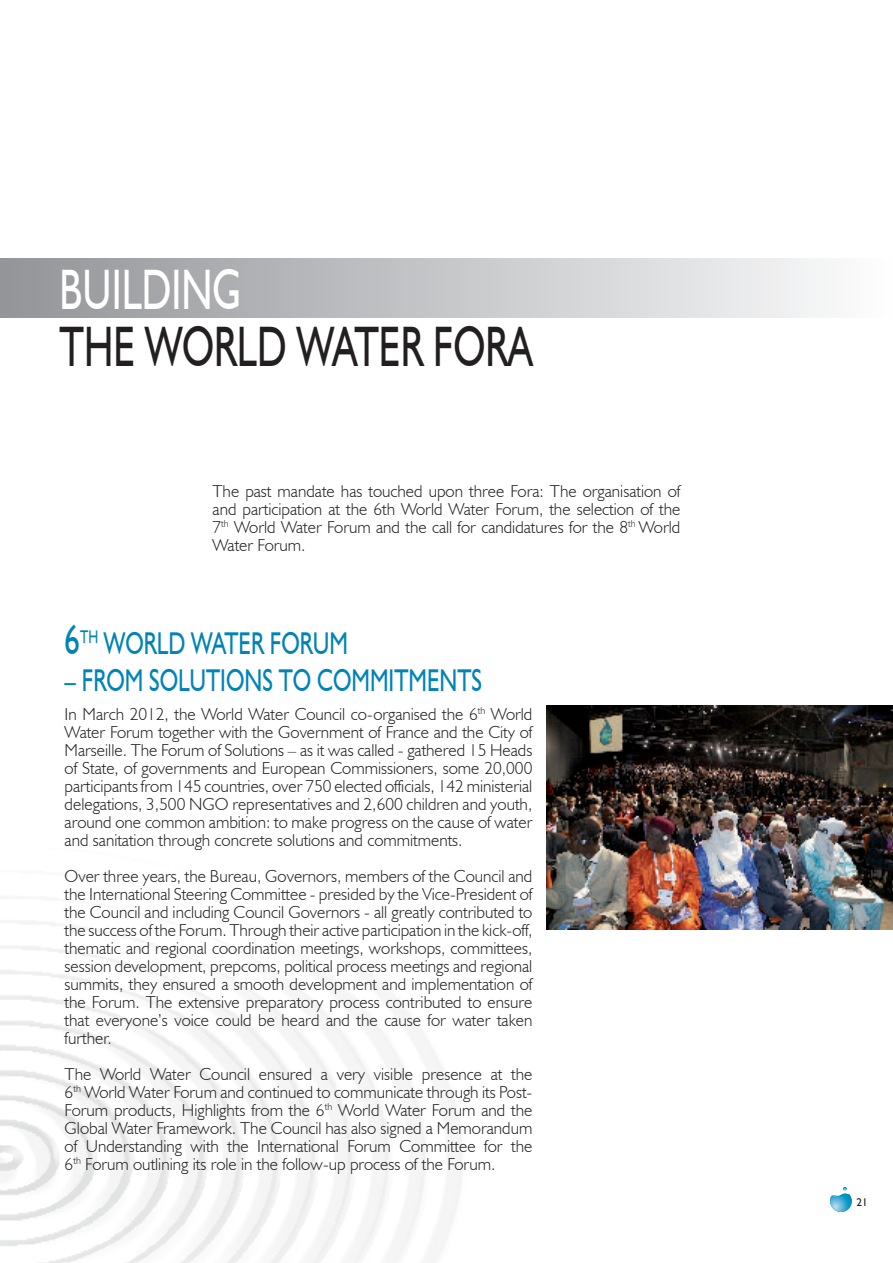
<style>
.page{position:relative;width:893px;height:1263px;background:#fff}
.page>*{position:absolute;margin:0;border:0;box-sizing:border-box;transform-origin:0 0}
.t1{font:57px "Humanist 521 BT";color:#231f20;scale:.7 1}
.t2{font:57px "Humanist 521 BT";color:#fff;scale:.7 1}
.t3{font:42px "Humanist 521 BT";color:#0083b6;scale:.73 1}
.t4{font:31.5px "Humanist 521 BT";color:#0083b6;scale:.73 1}
.t5{font:300 17.25px/18px "Humanist 521 BT";color:#231f20;text-align:justify}
.t6{font:11.1px "Humanist 521 BT";color:#231f20}
</style>
<div class="page">
<img style="left:0;top:921px;width:462px;height:342px">
<img style="left:547px;top:706px;width:346px;height:224px">
<svg style="left:830px;top:1187px;width:22px;height:25px"></svg>
<div style="left:0;top:258px;width:893px;height:60px;background:linear-gradient(to right,#929398,#fcfcfd)"></div>
<h1 class="t2" style="left:60px;top:255px;width:260px">BUILDING</h1>
<h1 class="t1" style="left:60px;top:312px;width:678px">THE WORLD WATER FORA</h1>
<p class="t5" style="left:213px;top:482px;width:469px">The past mandate has touched upon three Fora: The organisation of and participation at the 6th World Water Forum, the selection of the 7<sup>th</sup> World Water Forum and the call for candidatures for the 8<sup>th</sup> World Water Forum.</p>
<h2 class="t3" style="left:65px;top:613px;width:23px">6</h2>
<h3 class="t4" style="left:80px;top:623px;width:369px"><sup>TH</sup> WORLD WATER FORUM</h3>
<h3 class="t4" style="left:65px;top:661px;width:573px">– FROM SOLUTIONS TO COMMITMENTS</h3>
<p class="t5" style="left:65px;top:705px;width:469px">In March 2012, the World Water Council co-organised the 6<sup>th</sup> World Water Forum together with the Government of France and the City of Marseille. The Forum of Solutions – as it was called - gathered 15 Heads of State, of governments and European Commissioners, some 20,000 participants from 145 countries, over 750 elected officials, 142 ministerial delegations, 3,500 NGO representatives and 2,600 children and youth, around one common ambition: to make progress on the cause of water and sanitation through concrete solutions and commitments.</p>
<p class="t5" style="left:65px;top:867px;width:469px">Over three years, the Bureau, Governors, members of the Council and the International Steering Committee - presided by the Vice-President of the Council and including Council Governors - all greatly contributed to the success of the Forum. Through their active participation in the kick-off, thematic and regional coordination meetings, workshops, committees, session development, prepcoms, political process meetings and regional summits, they ensured a smooth development and implementation of the Forum. The extensive preparatory process contributed to ensure that everyone’s voice could be heard and the cause for water taken further.</p>
<p class="t5" style="left:65px;top:1065px;width:469px">The World Water Council ensured a very visible presence at the 6<sup>th</sup> World Water Forum and continued to communicate through its Post-Forum products, Highlights from the 6<sup>th</sup> World Water Forum and the Global Water Framework. The Council has also signed a Memorandum of Understanding with the International Forum Committee for the 6<sup>th</sup> Forum outlining its role in the follow-up process of the Forum.</p>
<p class="t6" style="left:856px;top:1195px;width:13px">21</p>
</div>
